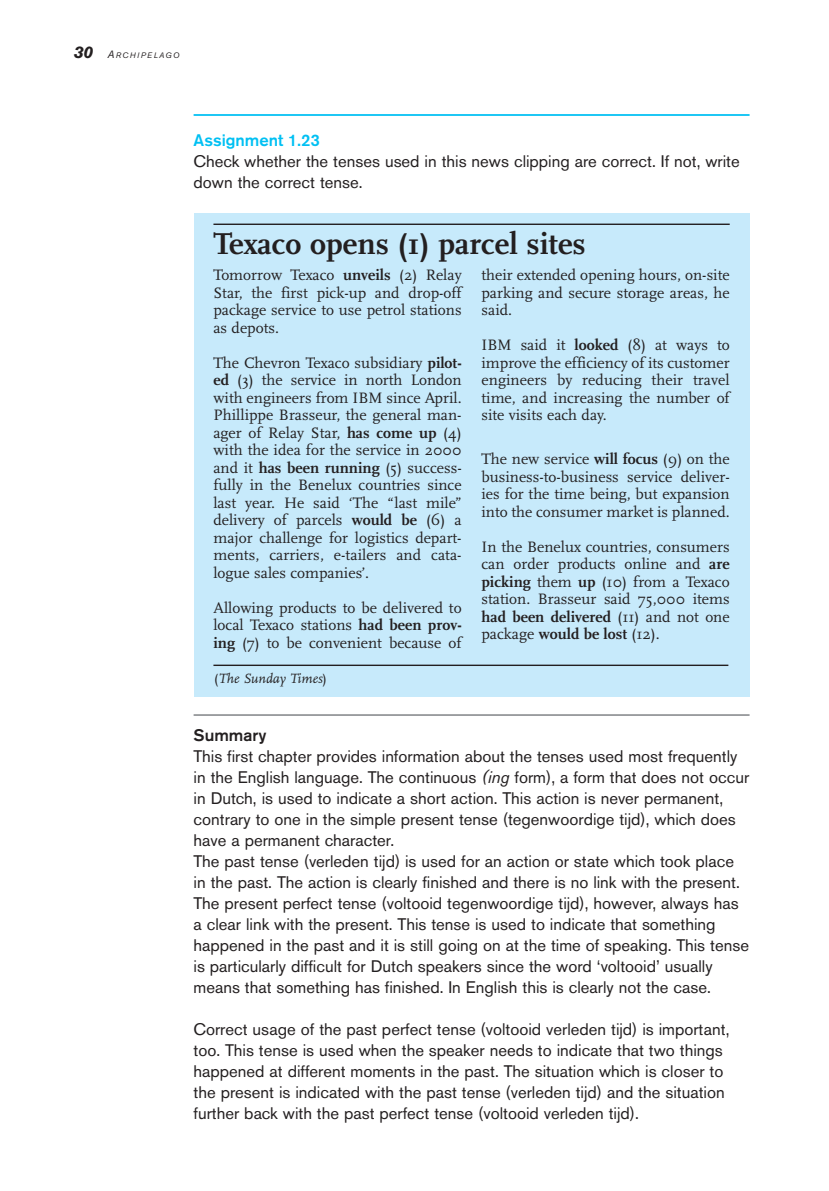
<style>
.page{position:relative;width:829px;height:1191px;background:#fff}
.page>*{position:absolute;margin:0;border:0;box-sizing:border-box;transform-origin:0 0}
.t1{font:700 31.5px "Scala";color:#231f20}
.t2{font:16.62px/21px "Akzidenz Grotesk BE";color:#231f20}
.t3{font:500 16.62px "Akzidenz Grotesk BE";color:#00c0f3}
.t4{font:500 16.62px "Akzidenz Grotesk BE";color:#231f20}
.t5{font:15.75px/17.5px "Scala";color:#231f20;text-align:justify}
.t6{font:italic 14px "Scala";color:#231f20}
.t7{font:italic 7.88px "Akzidenz Grotesk BE";letter-spacing:.175em;color:#231f20}
.s1{font-weight:700;font-size:16.62px}
.s2{font-size:10.5px}
.s3{font-weight:700}
.s4{font-style:normal}
.s5{font-style:italic}
</style>
<div class="page">
<hr style="left:193px;top:114px;width:556px;height:2px;background:#00c0f3">
<hr style="left:193px;top:714px;width:556px;height:2px;background:#939598">
<div style="left:193px;top:214px;width:556px;height:483px;background:#c7eafb"></div>
<hr style="left:213px;top:223px;width:516px;height:2px;background:#231f20">
<hr style="left:213px;top:664px;width:515px;height:2px;background:#231f20">
<p class="t7" style="left:74px;top:53px;width:106px"><span class="s1">30</span> <span class="s2">A</span>RCHIPELAGO</p>
<p class="t3" style="left:193px;top:134px;width:128px">Assignment 1.23</p>
<p class="t2" style="left:193px;top:152px;width:547px">Check whether the tenses used in this news clipping are correct. If not, write down the correct tense.</p>
<h1 class="t1" style="left:213px;top:227px;width:374px">Texaco opens (1) parcel sites</h1>
<p class="t5" style="left:213px;top:267px;width:250px">Tomorrow Texaco <span class="s3">unveils</span> (2) Relay Star, the first pick-up and drop-off package service to use petrol stations as depots.</p>
<p class="t5" style="left:213px;top:354px;width:250px">The Chevron Texaco subsidiary <span class="s3">pilot&shy;ed</span> (3) the service in north London with engineers from IBM since April.<br>Phillippe Brasseur, the general man&shy;ager of Relay Star, <span class="s3">has come up</span> (4) with the idea for the service in 2000 and it <span class="s3">has been running</span> (5) success&shy;fully in the Benelux countries since last year. He said ‘The “last mile” delivery of parcels <span class="s3">would be</span> (6) a major challenge for logistics depart&shy;ments, carriers, e-tailers and cata&shy;logue sales companies’.</p>
<p class="t5" style="left:213px;top:599px;width:250px">Allowing products to be delivered to local Texaco stations <span class="s3">had been prov&shy;ing</span> (7) to be convenient because of</p>
<p class="t5" style="left:481px;top:267px;width:250px">their extended opening hours, on-site parking and secure storage areas, he said.</p>
<p class="t5" style="left:481px;top:337px;width:250px">IBM said it <span class="s3">looked</span> (8) at ways to improve the efficiency of its customer engineers by reducing their travel time, and increasing the number of site visits each day.</p>
<p class="t5" style="left:481px;top:451px;width:250px">The new service <span class="s3">will focus</span> (9) on the business-to-business service deliver&shy;ies for the time being, but expansion into the consumer market is planned.</p>
<p class="t5" style="left:481px;top:538px;width:250px">In the Benelux countries, consumers can order products online and <span class="s3">are picking</span> them <span class="s3">up</span> (10) from a Texaco station. Brasseur said 75,000 items <span class="s3">had been delivered</span> (11) and not one package <span class="s3">would be lost</span> (12).</p>
<p class="t6" style="left:214px;top:670px;width:114px"><span class="s4">(</span>The Sunday Times<span class="s4">)</span></p>
<p class="t4" style="left:193px;top:729px;width:74px">Summary</p>
<p class="t2" style="left:193px;top:747px;width:557px">This first chapter provides information about the tenses used most frequently in the English language. The continuous <span class="s5">(ing</span> form), a form that does not occur in Dutch, is used to indicate a short action. This action is never permanent, contrary to one in the simple present tense (tegenwoordige tijd), which does have a permanent character.<br>The past tense (verleden tijd) is used for an action or state which took place in the past. The action is clearly finished and there is no link with the present.<br>The present perfect tense (voltooid tegenwoordige tijd), however, always has a clear link with the present. This tense is used to indicate that something happened in the past and it is still going on at the time of speaking. This tense is particularly difficult for Dutch speakers since the word ‘voltooid’ usually means that something has finished. In English this is clearly not the case.</p>
<p class="t2" style="left:193px;top:1020px;width:537px">Correct usage of the past perfect tense (voltooid verleden tijd) is important, too. This tense is used when the speaker needs to indicate that two things happened at different moments in the past. The situation which is closer to the present is indicated with the past tense (verleden tijd) and the situation further back with the past perfect tense (voltooid verleden tijd).</p>
</div>
